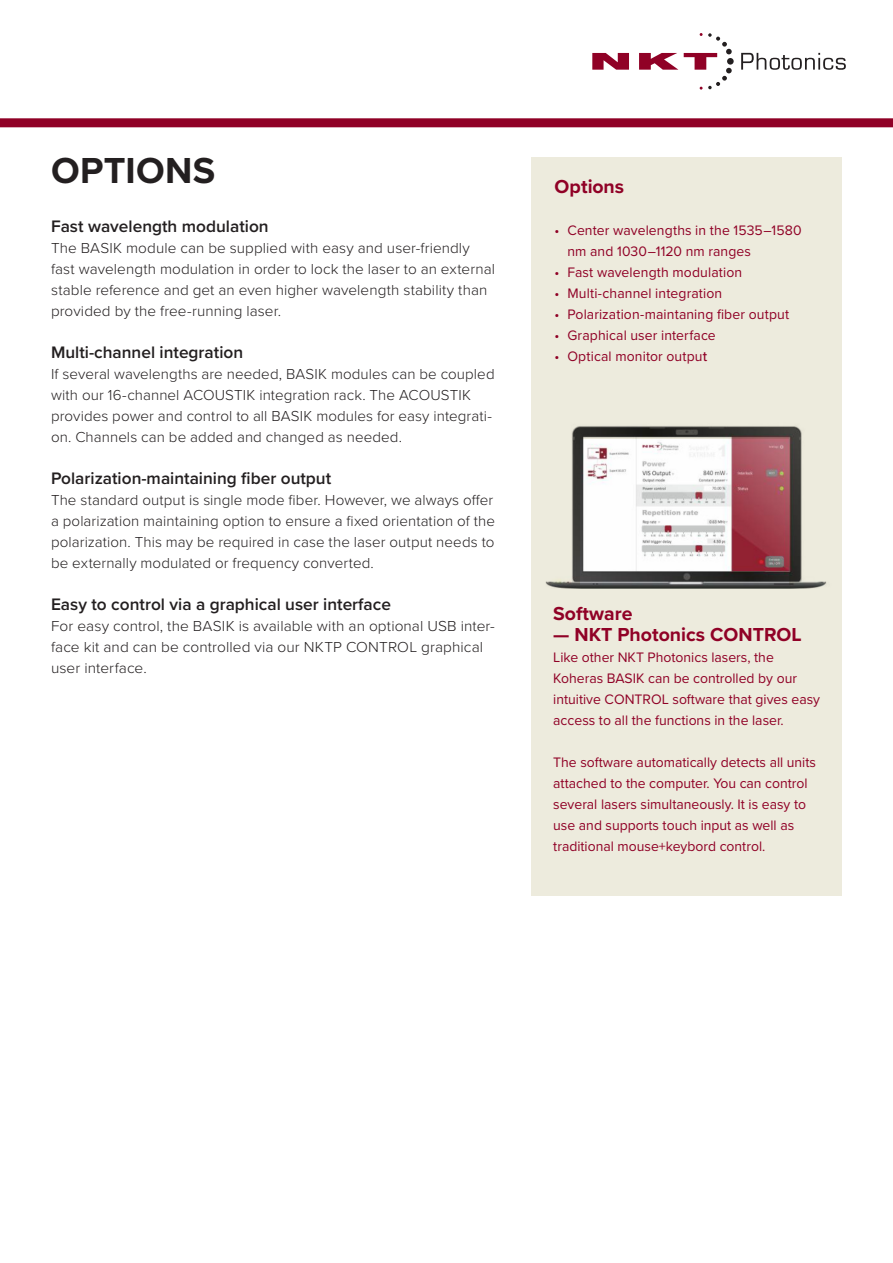
<style>
.page{position:relative;width:893px;height:1263px;background:#fff}
.page>*{position:absolute;margin:0;border:0;box-sizing:border-box;transform-origin:0 0}
.t1{font:700 37.5px "Proxima Nova";letter-spacing:.01em;color:#231f20}
.t2{font:700 19.5px "Proxima Nova";color:#900126}
.t3{font:600 17.25px "Proxima Nova";color:#231f20}
.t4{font:300 15px/21px "Proxima Nova";letter-spacing:.005em;color:#231f20}
.t5{font:14.25px/21px "Proxima Nova";color:#900126}
.s1{font-weight:500}
</style>
<div class="page">
<svg style="left:741px;top:53px;width:105px;height:17px"></svg>
<svg style="left:592px;top:33px;width:142px;height:57px"></svg>
<div style="left:0;top:118px;width:893px;height:9px;background:#900126"></div>
<div style="left:531px;top:157px;width:311px;height:739px;background:#edebdd"></div>
<img style="left:545px;top:426px;width:282px;height:162px">
<p class="t1" style="left:51px;top:142px;width:166px">OPTIONS</p>
<p class="t3" style="left:51px;top:213px;width:219px">Fast wavelength modulation</p>
<p class="t4" style="left:51px;top:236px;width:445px">The BASIK module can be supplied with easy and user-friendly fast wavelength modulation in order to lock the laser to an external stable reference and get an even higher wavelength stability than provided by the free-running laser.</p>
<p class="t3" style="left:51px;top:339px;width:194px">Multi-channel integration</p>
<p class="t4" style="left:51px;top:362px;width:445px">If several wavelengths are needed, BASIK modules can be coupled with our 16-channel ACOUSTIK integration rack. The ACOUSTIK provides power and control to all BASIK modules for easy integrati&shy;on. Channels can be added and changed as needed.</p>
<p class="t3" style="left:51px;top:465px;width:282px">Polarization-maintaining fiber output</p>
<p class="t4" style="left:51px;top:488px;width:445px;text-align:justify">The standard output is single mode fiber. However, we always offer a polarization maintaining option to ensure a fixed orientation of the polarization. This may be required in case the laser output needs to be externally modulated or frequency converted.</p>
<p class="t3" style="left:51px;top:591px;width:341px">Easy to control via a graphical user interface</p>
<p class="t4" style="left:51px;top:614px;width:445px">For easy control, the BASIK is available with an optional USB inter&shy;face kit and can be controlled via our NKTP CONTROL graphical user interface.</p>
<p class="t2" style="left:555px;top:172px;width:71px">Options</p>
<p class="t5" style="left:567px;top:219px;width:236px;text-indent:-13px">• Center wavelengths in the 1535–1580 nm and 1030–1120 nm ranges</p>
<p class="t5" style="left:555px;top:261px;width:189px">• Fast wavelength modulation</p>
<p class="t5" style="left:555px;top:282px;width:169px">• Multi-channel integration</p>
<p class="t5" style="left:555px;top:303px;width:236px">• Polarization-maintaning fiber output</p>
<p class="t5" style="left:555px;top:324px;width:163px">• Graphical user interface</p>
<p class="t5" style="left:555px;top:345px;width:154px">• Optical monitor outpu<span class="s1">t</span></p>
<p class="t2" style="left:553px;top:599px;width:81px">Software</p>
<p class="t2" style="left:553px;top:620px;width:250px">— NKT Photonics CONTROL</p>
<p class="t5" style="left:553px;top:646px;width:268px">Like other NKT Photonics lasers, the Koheras BASIK can be controlled by our intuitive CONTROL software that gives easy access to all the functions in the laser.</p>
<p class="t5" style="left:553px;top:751px;width:264px">The software automatically detects all units attached to the computer. You can control several lasers simultaneously. It is easy to use and supports touch input as well as traditional mouse+keybord control.</p>
</div>
